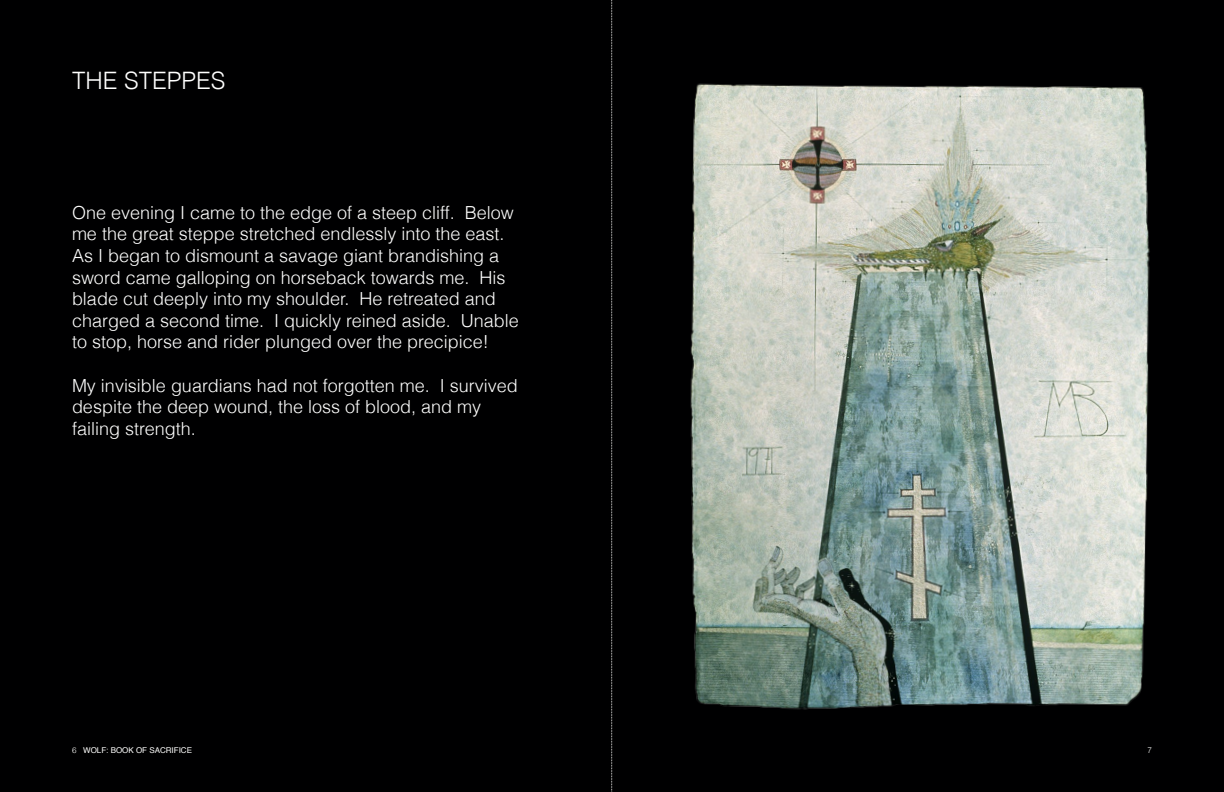
<style>
.page{position:relative;width:1224px;height:792px;background:#000001}
.page>*{position:absolute;margin:0;border:0;box-sizing:border-box;transform-origin:0 0}
.t1{font:300 24px "Helvetica";color:#fff}
.t2{font:300 18px/21.6px "Helvetica";color:#fff}
.t3{font:8px "Helvetica";color:#fff}
.t4{font:300 8px "Helvetica";color:#fff}
.s1{font-weight:300}
</style>
<div class="page">
<img style="left:690px;top:83px;width:460px;height:627px">
<svg style="left:612px;top:0;width:1px;height:792px"></svg>
<h1 class="t1" style="left:72px;top:66px;width:155px">THE STEPPES</h1>
<p class="t2" style="left:72px;top:201px;width:448px">One evening I came to the edge of a steep cliff. Below me the great steppe stretched endlessly into the east.<br>As I began to dismount a savage giant brandishing a sword came galloping on horseback towards me. His blade cut deeply into my shoulder. He retreated and charged a second time. I quickly reined aside. Unable to stop, horse and rider plunged over the precipice!</p>
<p class="t2" style="left:72px;top:374px;width:447px">My invisible guardians had not forgotten me. I survived despite the deep wound, the loss of blood, and my failing strength.</p>
<p class="t3" style="left:72px;top:744px;width:122px"><span class="s1">6</span> WOLF: BOOK OF SACRIFICE</p>
<p class="t4" style="left:1148px;top:745px;width:6px">7</p>
</div>
